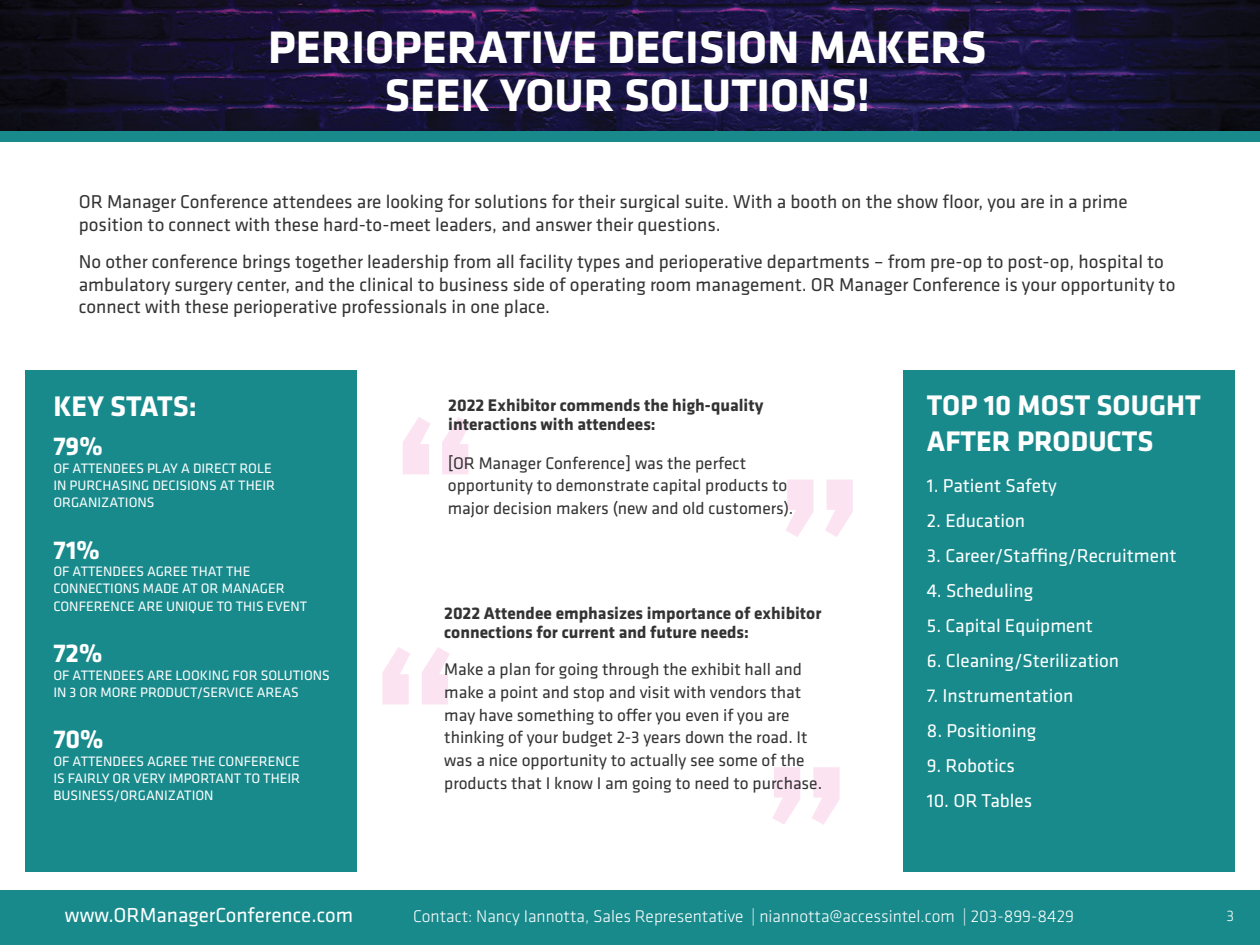
<style>
.page{position:relative;width:1260px;height:945px;background:#fff}
.page>*{position:absolute;margin:0;border:0;box-sizing:border-box;transform-origin:0 0}
.t1{font:700 47.25px/47.2px "Klavika Basic";color:#fff;text-align:center}
.t2{font:700 29.4px "Klavika Basic";color:#fff}
.t3{font:700 26.78px "Klavika Basic";color:#fff}
.t4{font:21px "Klavika Basic";color:#fff}
.t5{font:19.25px/22.8px "Klavika Basic";color:#333}
.t6{font:19.25px "Klavika Basic";color:#fff}
.t7{font:17.5px/22.8px "Klavika Basic";color:#333}
.t8{font:700 17.5px/19.2px "Klavika Basic";color:#333}
.t9{font:300 17.5px "Klavika Basic";color:#fff}
.t10{font:300 15.75px "Klavika Basic";color:#fff}
.t11{font:14.17px/17.3px "Klavika Basic";color:#fff}
</style>
<div class="page">
<div style="left:0;top:891px;width:1260px;height:54px;background:#188a8c"></div>
<img style="left:0;top:0;width:1260px;height:142px">
<div style="left:0;top:131px;width:1260px;height:10px;background:#188a8c"></div>
<svg style="left:382px;top:647px;width:28px;height:58px"></svg>
<svg style="left:422px;top:647px;width:27px;height:58px"></svg>
<svg style="left:812px;top:767px;width:28px;height:58px"></svg>
<svg style="left:772px;top:767px;width:28px;height:58px"></svg>
<div style="left:25px;top:370px;width:332px;height:502px;background:#188a8c"></div>
<div style="left:903px;top:370px;width:332px;height:502px;background:#188a8c"></div>
<svg style="left:403px;top:417px;width:28px;height:57px"></svg>
<svg style="left:442px;top:417px;width:28px;height:57px"></svg>
<svg style="left:825px;top:480px;width:28px;height:57px"></svg>
<svg style="left:786px;top:480px;width:28px;height:57px"></svg>
<h1 class="t1" style="left:268px;top:22px;width:720px">PERIOPERATIVE DECISION MAKERS<br>SEEK YOUR SOLUTIONS!</h1>
<p class="t5" style="left:79px;top:190px;width:1050px">OR Manager Conference attendees are looking for solutions for their surgical suite. With a booth on the show floor, you are in a prime position to connect with these hard-to-meet leaders, and answer their questions.</p>
<p class="t5" style="left:79px;top:249px;width:1098px">No other conference brings together leadership from all facility types and perioperative departments – from pre-op to post-op, hospital to ambulatory surgery center, and the clinical to business side of operating room management. OR Manager Conference is your opportunity to connect with these perioperative professionals in one place.</p>
<h2 class="t2" style="left:53px;top:385px;width:145px">KEY STATS:</h2>
<h2 class="t2" style="left:927px;top:384px;width:275px">TOP 10 MOST SOUGHT</h2>
<h3 class="t3" style="left:53px;top:427px;width:51px">79%</h3>
<h2 class="t2" style="left:927px;top:420px;width:228px">AFTER PRODUCTS</h2>
<p class="t11" style="left:53px;top:459px;width:223px">OF ATTENDEES PLAY A DIRECT ROLE<br>IN PURCHASING DECISIONS AT THEIR<br>ORGANIZATIONS</p>
<h3 class="t3" style="left:53px;top:531px;width:48px">71%</h3>
<p class="t11" style="left:53px;top:562px;width:255px">OF ATTENDEES AGREE THAT THE<br>CONNECTIONS MADE AT OR MANAGER<br>CONFERENCE ARE UNIQUE TO THIS EVENT</p>
<h3 class="t3" style="left:53px;top:634px;width:51px">72%</h3>
<p class="t11" style="left:53px;top:666px;width:278px">OF ATTENDEES ARE LOOKING FOR SOLUTIONS<br>IN 3 OR MORE PRODUCT/SERVICE AREAS</p>
<h3 class="t3" style="left:53px;top:720px;width:52px">70%</h3>
<p class="t11" style="left:53px;top:752px;width:248px;text-align:justify">OF ATTENDEES AGREE THE CONFERENCE IS FAIRLY OR VERY IMPORTANT TO THEIR BUSINESS/ORGANIZATION</p>
<p class="t8" style="left:448px;top:395px;width:317px">2022 Exhibitor commends the high-quality interactions with attendees:</p>
<p class="t7" style="left:448px;top:451px;width:347px">[OR Manager Conference] was the perfect opportunity to demonstrate capital products to major decision makers (new and old customers).</p>
<p class="t6" style="left:927px;top:473px;width:132px">1. Patient Safety</p>
<p class="t6" style="left:927px;top:508px;width:100px">2. Education</p>
<p class="t6" style="left:927px;top:543px;width:251px">3. Career/Staffing/Recruitment</p>
<p class="t6" style="left:927px;top:578px;width:108px">4. Scheduling</p>
<p class="t6" style="left:927px;top:613px;width:167px">5. Capital Equipment</p>
<p class="t6" style="left:927px;top:648px;width:194px">6. Cleaning/Sterilization</p>
<p class="t6" style="left:927px;top:683px;width:148px">7. Instrumentation</p>
<p class="t6" style="left:927px;top:718px;width:111px">8. Positioning</p>
<p class="t6" style="left:927px;top:753px;width:90px">9. Robotics</p>
<p class="t6" style="left:927px;top:788px;width:107px">10. OR Tables</p>
<p class="t8" style="left:444px;top:603px;width:379px">2022 Attendee emphasizes importance of exhibitor connections for current and future needs:</p>
<p class="t7" style="left:444px;top:658px;width:379px">Make a plan for going through the exhibit hall and make a point and stop and visit with vendors that may have something to offer you even if you are thinking of your budget 2-3 years down the road. It was a nice opportunity to actually see some of the products that I know I am going to need to purchase.</p>
<p class="t4" style="left:65px;top:902px;width:290px">www.ORManagerConference.com</p>
<p class="t9" style="left:413px;top:906px;width:662px">Contact: Nancy Iannotta, Sales Representative | niannotta@accessintel.com | 203-899-8429</p>
<p class="t10" style="left:1226px;top:907px;width:9px">3</p>
</div>
